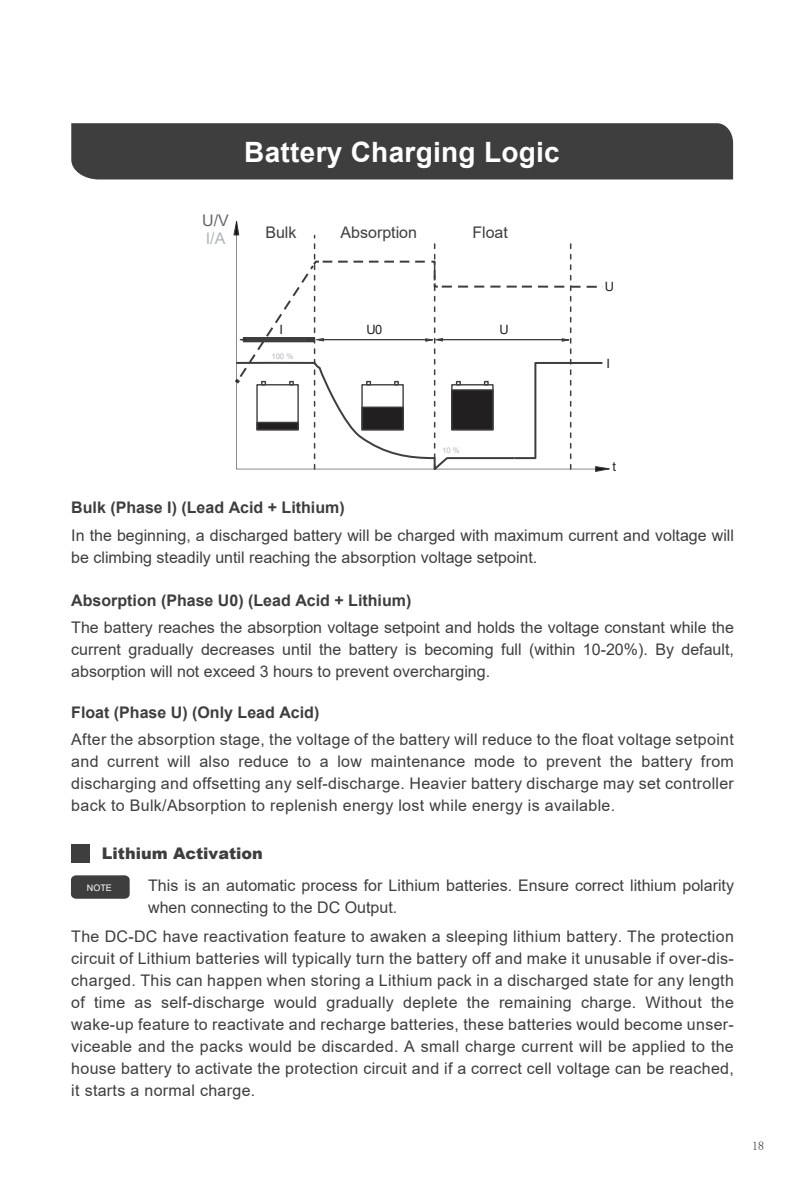
<style>
.page{position:relative;width:808px;height:1191px;background:#fff}
.page>*{position:absolute;margin:0;border:0;box-sizing:border-box;transform-origin:0 0}
.t1{font:700 28px "Arial";letter-spacing:.01em;color:#fff}
.t2{font:16px/22px "Arial";color:#3e3e3f;text-align:justify}
.t3{font:700 16px "Arial";color:#3e3e3f}
.t4{font:900 16px "Arial";color:#3e3e3f}
.t5{font:16px "Arial";color:#65676a}
.t6{font:16px "Arial";color:#b1b5b9}
.t7{font:12.8px "Arial";color:#221f21}
.t8{font:12px "FZLTHJW GB1 0";color:#3e3e3f}
.t9{font:9px "Arial";color:#fff}
.t10{font:7.6px "Arial";color:#b1b5b9}
</style>
<div class="page">
<div style="left:71px;top:844px;width:18px;height:19px;background:#3e3e3f"></div>
<svg style="left:233px;top:221px;width:377px;height:251px"></svg>
<div style="left:71px;top:875px;width:59px;height:23px;background:#3e3e3f;border-radius:5px"></div>
<div style="left:72px;top:876px;width:56px;height:21px;border:1px solid #3e3e3f;border-radius:4px"></div>
<div style="left:71px;top:123px;width:662px;height:56px;background:#3e3e3f"></div>
<h1 class="t1" style="left:244px;top:132px;width:317px">Battery Charging Logic</h1>
<p class="t5" style="left:202px;top:210px;width:28px">U/V</p>
<p class="t6" style="left:206px;top:227px;width:21px">I/A</p>
<p class="t2" style="left:265px;top:221px;width:33px">Bulk</p>
<p class="t2" style="left:341px;top:221px;width:78px">Absorption</p>
<p class="t2" style="left:472px;top:221px;width:37px">Float</p>
<p class="t7" style="left:280px;top:320px;width:5px">I</p>
<p class="t10" style="left:271px;top:351px;width:23px">100 %</p>
<p class="t7" style="left:366px;top:320px;width:18px">U0</p>
<p class="t7" style="left:499px;top:320px;width:11px">U</p>
<p class="t7" style="left:605px;top:278px;width:11px">U</p>
<p class="t7" style="left:606px;top:355px;width:5px">I</p>
<p class="t3" style="left:71px;top:496px;width:275px">Bulk (Phase I) (Lead Acid + Lithium)</p>
<p class="t10" style="left:442px;top:445px;width:19px">10 %</p>
<p class="t7" style="left:612px;top:458px;width:5px">t</p>
<p class="t2" style="left:71px;top:524px;width:664px">In the beginning, a discharged battery will be charged with maximum current and voltage will be climbing steadily until reaching the absorption voltage setpoint.</p>
<p class="t3" style="left:71px;top:588px;width:342px">Absorption (Phase U0) (Lead Acid + Lithium)</p>
<p class="t2" style="left:71px;top:616px;width:664px">The battery reaches the absorption voltage setpoint and holds the voltage constant while the current gradually decreases until the battery is becoming full (within 10-20%). By default, absorption will not exceed 3 hours to prevent overcharging.</p>
<p class="t3" style="left:71px;top:701px;width:250px">Float (Phase U) (Only Lead Acid)</p>
<p class="t2" style="left:71px;top:728px;width:664px">After the absorption stage, the voltage of the battery will reduce to the float voltage setpoint and current will also reduce to a low maintenance mode to prevent the battery from discharging and offsetting any self-discharge. Heavier battery discharge may set controller back to Bulk/Absorption to replenish energy lost while energy is available.</p>
<p class="t4" style="left:102px;top:841px;width:162px">Lithium Activation</p>
<p class="t9" style="left:87px;top:881px;width:27px">NOTE</p>
<p class="t2" style="left:148px;top:874px;width:587px">This is an automatic process for Lithium batteries. Ensure correct lithium polarity when connecting to the DC Output.</p>
<p class="t2" style="left:71px;top:925px;width:664px">The DC-DC have reactivation feature to awaken a sleeping lithium battery. The protection circuit of Lithium batteries will typically turn the battery off and make it unusable if over-dis&shy;charged. This can happen when storing a Lithium pack in a discharged state for any length of time as self-discharge would gradually deplete the remaining charge. Without the wake-up feature to reactivate and recharge batteries, these batteries would become unser&shy;viceable and the packs would be discarded. A small charge current will be applied to the house battery to activate the protection circuit and if a correct cell voltage can be reached, it starts a normal charge.</p>
<p class="t8" style="left:752px;top:1139px;width:13px">18</p>
</div>
